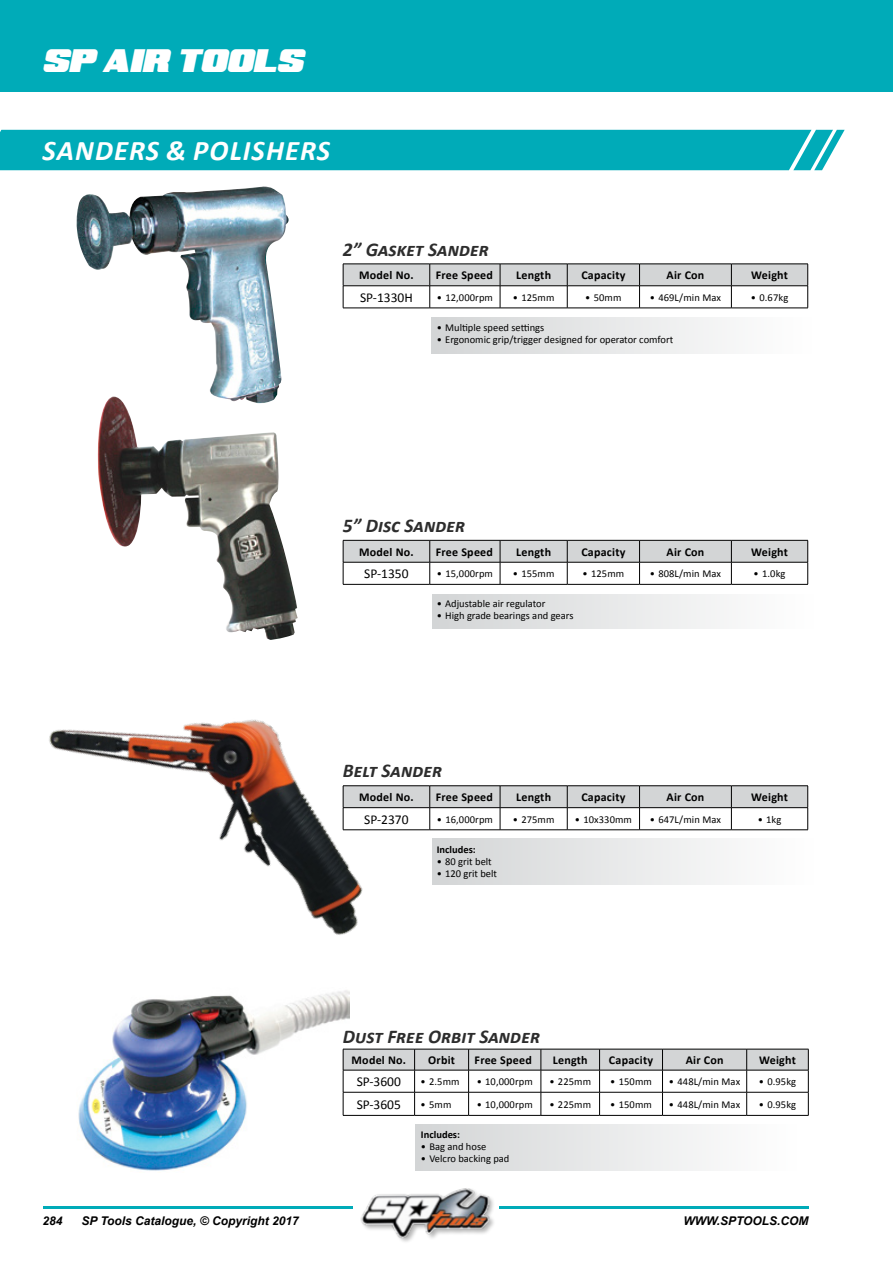
<style>
.page{position:relative;width:893px;height:1263px;background:#fff}
.page>*{position:absolute;margin:0;border:0;box-sizing:border-box;transform-origin:0 0}
.t1{font:italic 700 28.5px "Calibri";letter-spacing:.04em;color:#fff}
.t2{font:italic 28.5px "Super Retro M54";color:#fff}
.t3{font:italic 700 19.5px "Calibri";color:#2d2d2d}
.t4{font:13.5px "Calibri";color:#000}
.t5{font:700 12px "Calibri";letter-spacing:.02em;color:#000}
.t6{font:italic 700 12px "Arial";color:#000}
.t7{font:10.5px "Calibri";letter-spacing:.01em;color:#000}
.t8{font:700 10.5px "Calibri";color:#000}
</style>
<div class="page">
<div style="left:0;top:0;width:893px;height:92px;background:#00abb8"></div>
<div style="left:432px;top:594px;width:383px;height:35px;background:linear-gradient(to right,#d3d5d6,#fff)"></div>
<div style="left:432px;top:839px;width:383px;height:46px;background:linear-gradient(to right,#d3d5d6,#fff)"></div>
<div style="left:415px;top:1124px;width:382px;height:46px;background:linear-gradient(to right,#d3d5d6,#fff)"></div>
<div style="left:431px;top:317px;width:382px;height:36px;background:linear-gradient(to right,#d3d5d6,#fff)"></div>
<img style="left:76px;top:186px;width:213px;height:210px">
<img style="left:97px;top:396px;width:201px;height:223px">
<img style="left:78px;top:990px;width:271px;height:181px">
<img style="left:49px;top:619px;width:376px;height:316px">
<div style="left:0;top:130px;width:845px;height:40px;background:#00abb8"></div>
<hr style="left:343px;top:1115px;width:72px;height:1px;background:#000">
<hr style="left:415px;top:1115px;width:54px;height:1px;background:#000">
<hr style="left:469px;top:1115px;width:72px;height:1px;background:#000">
<hr style="left:541px;top:1115px;width:59px;height:1px;background:#000">
<hr style="left:600px;top:1115px;width:62px;height:1px;background:#000">
<hr style="left:662px;top:1115px;width:85px;height:1px;background:#000">
<hr style="left:747px;top:1115px;width:61px;height:1px;background:#000">
<svg style="left:343px;top:1049px;width:466px;height:66px"></svg>
<hr style="left:747px;top:1070px;width:61px;height:1px;background:#000">
<hr style="left:343px;top:308px;width:87px;height:1px;background:#000">
<hr style="left:430px;top:308px;width:70px;height:1px;background:#000">
<hr style="left:500px;top:308px;width:67px;height:1px;background:#000">
<hr style="left:567px;top:308px;width:72px;height:1px;background:#000">
<hr style="left:639px;top:308px;width:92px;height:1px;background:#000">
<hr style="left:731px;top:308px;width:77px;height:1px;background:#000">
<svg style="left:343px;top:264px;width:465px;height:44px"></svg>
<hr style="left:731px;top:285px;width:77px;height:1px;background:#000">
<hr style="left:343px;top:584px;width:87px;height:1px;background:#000">
<hr style="left:430px;top:584px;width:70px;height:1px;background:#000">
<hr style="left:500px;top:584px;width:67px;height:1px;background:#000">
<hr style="left:567px;top:584px;width:72px;height:1px;background:#000">
<hr style="left:639px;top:584px;width:92px;height:1px;background:#000">
<hr style="left:731px;top:584px;width:77px;height:1px;background:#000">
<svg style="left:343px;top:540px;width:465px;height:44px"></svg>
<hr style="left:731px;top:562px;width:77px;height:1px;background:#000">
<hr style="left:343px;top:785px;width:87px;height:1px;background:#000">
<hr style="left:430px;top:785px;width:70px;height:1px;background:#000">
<hr style="left:500px;top:785px;width:67px;height:1px;background:#000">
<hr style="left:567px;top:785px;width:72px;height:1px;background:#000">
<hr style="left:639px;top:785px;width:92px;height:1px;background:#000">
<hr style="left:731px;top:785px;width:77px;height:1px;background:#000">
<svg style="left:343px;top:786px;width:465px;height:44px"></svg>
<hr style="left:731px;top:807px;width:77px;height:1px;background:#000">
<img style="left:360px;top:1188px;width:134px;height:53px">
<hr style="left:499px;top:1206px;width:310px;height:2px;background:#00abb8">
<hr style="left:44px;top:1206px;width:309px;height:2px;background:#00abb8">
<h1 class="t2" style="left:42px;top:49px;width:262px">SP AIR TOOLS</h1>
<h1 class="t1" style="left:43px;top:132px;width:289px">SANDERS &amp; POLISHERS</h1>
<h2 class="t3" style="left:343px;top:237px;width:148px">2” Gasket Sander</h2>
<p class="t5" style="left:359px;top:268px;width:56px">Model No.</p>
<p class="t5" style="left:436px;top:268px;width:59px">Free Speed</p>
<p class="t5" style="left:516px;top:268px;width:36px">Length</p>
<p class="t5" style="left:581px;top:268px;width:46px">Capacity</p>
<p class="t5" style="left:666px;top:268px;width:39px">Air Con</p>
<p class="t5" style="left:751px;top:268px;width:38px">Weight</p>
<p class="t4" style="left:360px;top:289px;width:54px">SP-1330H</p>
<p class="t7" style="left:437px;top:291px;width:58px">• 12,000rpm</p>
<p class="t7" style="left:513px;top:291px;width:43px">• 125mm</p>
<p class="t7" style="left:585px;top:291px;width:38px">• 50mm</p>
<p class="t7" style="left:650px;top:291px;width:73px">• 469L/min Max</p>
<p class="t7" style="left:751px;top:291px;width:39px">• 0.67kg</p>
<p class="t7" style="left:437px;top:321px;width:109px">• Multiple speed settings</p>
<p class="t7" style="left:437px;top:333px;width:238px">• Ergonomic grip/trigger designed for operator comfort</p>
<h2 class="t3" style="left:343px;top:513px;width:124px">5” Disc Sander</h2>
<p class="t5" style="left:359px;top:544px;width:56px">Model No.</p>
<p class="t5" style="left:436px;top:544px;width:59px">Free Speed</p>
<p class="t5" style="left:516px;top:544px;width:36px">Length</p>
<p class="t5" style="left:581px;top:544px;width:46px">Capacity</p>
<p class="t5" style="left:666px;top:544px;width:39px">Air Con</p>
<p class="t5" style="left:751px;top:544px;width:38px">Weight</p>
<p class="t4" style="left:364px;top:565px;width:46px">SP-1350</p>
<p class="t7" style="left:437px;top:567px;width:58px">• 15,000rpm</p>
<p class="t7" style="left:513px;top:567px;width:43px">• 155mm</p>
<p class="t7" style="left:583px;top:567px;width:43px">• 125mm</p>
<p class="t7" style="left:650px;top:567px;width:73px">• 808L/min Max</p>
<p class="t7" style="left:754px;top:567px;width:33px">• 1.0kg</p>
<p class="t7" style="left:437px;top:597px;width:110px">• Adjustable air regulator</p>
<p class="t7" style="left:437px;top:609px;width:138px">• High grade bearings and gears</p>
<h2 class="t3" style="left:343px;top:758px;width:101px">Belt Sander</h2>
<p class="t5" style="left:359px;top:789px;width:56px">Model No.</p>
<p class="t5" style="left:436px;top:789px;width:59px">Free Speed</p>
<p class="t5" style="left:516px;top:789px;width:36px">Length</p>
<p class="t5" style="left:581px;top:789px;width:46px">Capacity</p>
<p class="t5" style="left:666px;top:789px;width:39px">Air Con</p>
<p class="t5" style="left:751px;top:789px;width:38px">Weight</p>
<p class="t4" style="left:364px;top:811px;width:46px">SP-2370</p>
<p class="t7" style="left:437px;top:812px;width:58px">• 16,000rpm</p>
<p class="t7" style="left:513px;top:812px;width:43px">• 275mm</p>
<p class="t7" style="left:575px;top:812px;width:59px">• 10x330mm</p>
<p class="t7" style="left:650px;top:812px;width:73px">• 647L/min Max</p>
<p class="t7" style="left:758px;top:812px;width:25px">• 1kg</p>
<p class="t8" style="left:437px;top:843px;width:41px">Includes:</p>
<p class="t7" style="left:437px;top:855px;width:57px">• 80 grit belt</p>
<p class="t7" style="left:437px;top:867px;width:62px">• 120 grit belt</p>
<h2 class="t3" style="left:343px;top:1024px;width:199px">Dust Free Orbit Sander</h2>
<p class="t5" style="left:352px;top:1052px;width:56px">Model No.</p>
<p class="t5" style="left:428px;top:1052px;width:28px">Orbit</p>
<p class="t5" style="left:475px;top:1052px;width:59px">Free Speed</p>
<p class="t5" style="left:553px;top:1052px;width:36px">Length</p>
<p class="t5" style="left:609px;top:1052px;width:46px">Capacity</p>
<p class="t5" style="left:686px;top:1052px;width:39px">Air Con</p>
<p class="t5" style="left:759px;top:1052px;width:38px">Weight</p>
<p class="t4" style="left:357px;top:1073px;width:46px">SP-3600</p>
<p class="t7" style="left:421px;top:1075px;width:40px">• 2.5mm</p>
<p class="t7" style="left:477px;top:1075px;width:58px">• 10,000rpm</p>
<p class="t7" style="left:549px;top:1075px;width:43px">• 225mm</p>
<p class="t7" style="left:610px;top:1075px;width:43px">• 150mm</p>
<p class="t7" style="left:669px;top:1075px;width:73px">• 448L/min Max</p>
<p class="t7" style="left:759px;top:1075px;width:39px">• 0.95kg</p>
<p class="t4" style="left:357px;top:1096px;width:46px">SP-3605</p>
<p class="t7" style="left:421px;top:1097px;width:32px">• 5mm</p>
<p class="t7" style="left:477px;top:1097px;width:58px">• 10,000rpm</p>
<p class="t7" style="left:549px;top:1097px;width:43px">• 225mm</p>
<p class="t7" style="left:610px;top:1097px;width:43px">• 150mm</p>
<p class="t7" style="left:669px;top:1097px;width:73px">• 448L/min Max</p>
<p class="t7" style="left:759px;top:1097px;width:39px">• 0.95kg</p>
<p class="t8" style="left:421px;top:1128px;width:41px">Includes:</p>
<p class="t7" style="left:421px;top:1140px;width:67px">• Bag and hose</p>
<p class="t7" style="left:421px;top:1152px;width:90px">• Velcro backing pad</p>
<p class="t6" style="left:43px;top:1213px;width:22px">284</p>
<p class="t6" style="left:81px;top:1213px;width:219px">SP Tools Catalogue, © Copyright 2017</p>
<p class="t6" style="left:684px;top:1213px;width:126px">WWW.SPTOOLS.COM</p>
</div>
